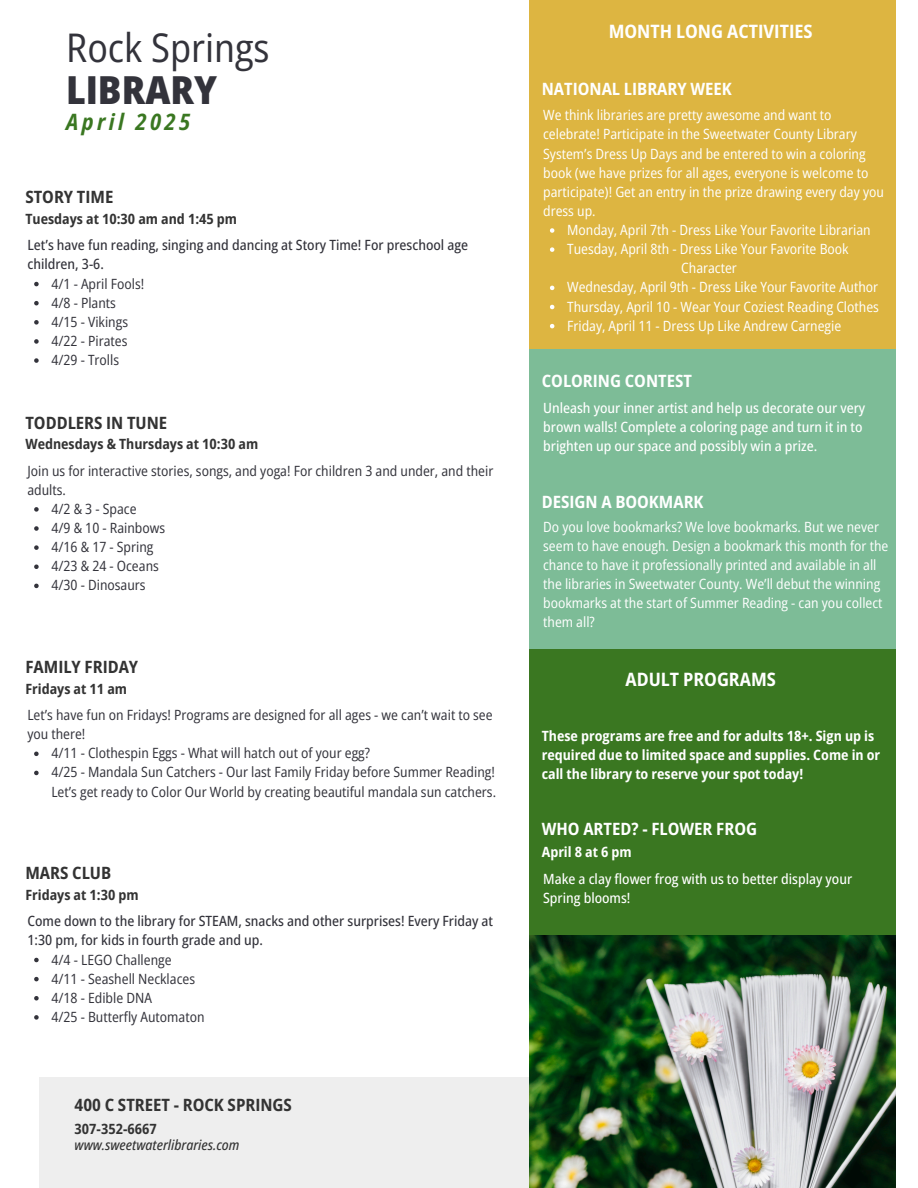
<style>
.page{position:relative;width:918px;height:1188px;background:#fff}
.page>*{position:absolute;margin:0;border:0;box-sizing:border-box;transform-origin:0 0}
.t1{font:semi-condensed 39.45px "Open Sans";color:#33333b}
.t2{font:800 semi-condensed 38.55px "Open Sans";color:#33333b}
.t3{font:italic 700 semi-condensed 22.5px "Open Sans";letter-spacing:.15em;color:#3a7721}
.t4{font:700 semi-condensed 18.45px "Open Sans";color:#fff}
.t5{font:700 semi-condensed 16.95px "Open Sans";color:#fff}
.t6{font:700 semi-condensed 16.95px "Open Sans";color:#333}
.t7{font:semi-condensed 14.1px/19.2px "Open Sans";color:#fff}
.t8{font:semi-condensed 14.1px/19.2px "Open Sans";color:#33333b}
.t9{font:500 semi-condensed 14.1px/19.2px "Open Sans";color:#fff}
.t10{font:500 semi-condensed 14.1px/19.2px "Open Sans";color:#33333b}
.t11{font:700 semi-condensed 14.1px/19px "Open Sans";color:#fff}
.t12{font:700 semi-condensed 14.1px "Open Sans";color:#333}
.t13{font:italic 500 semi-condensed 14.1px "Open Sans";color:#333}
</style>
<div class="page">
<div style="left:529px;top:576px;width:367px;height:359px;background:#3a7721"></div>
<div style="left:529px;top:0;width:367px;height:367px;background:#ddb541"></div>
<div style="left:529px;top:349px;width:367px;height:300px;background:#7dbc97"></div>
<div style="left:39px;top:1078px;width:490px;height:110px;background:#eee"></div>
<img style="left:529px;top:935px;width:367px;height:253px">
<svg style="left:34px;top:958px;width:5px;height:4px"></svg>
<svg style="left:34px;top:977px;width:5px;height:4px"></svg>
<svg style="left:34px;top:996px;width:5px;height:5px"></svg>
<svg style="left:34px;top:1015px;width:5px;height:5px"></svg>
<svg style="left:550px;top:228px;width:4px;height:5px"></svg>
<svg style="left:550px;top:247px;width:4px;height:5px"></svg>
<svg style="left:550px;top:286px;width:4px;height:4px"></svg>
<svg style="left:550px;top:305px;width:4px;height:4px"></svg>
<svg style="left:550px;top:324px;width:4px;height:4px"></svg>
<svg style="left:34px;top:282px;width:5px;height:4px"></svg>
<svg style="left:34px;top:301px;width:5px;height:4px"></svg>
<svg style="left:34px;top:320px;width:5px;height:5px"></svg>
<svg style="left:34px;top:339px;width:5px;height:5px"></svg>
<svg style="left:34px;top:358px;width:5px;height:5px"></svg>
<svg style="left:34px;top:507px;width:5px;height:5px"></svg>
<svg style="left:34px;top:526px;width:5px;height:5px"></svg>
<svg style="left:34px;top:545px;width:5px;height:5px"></svg>
<svg style="left:34px;top:565px;width:5px;height:4px"></svg>
<svg style="left:34px;top:584px;width:5px;height:4px"></svg>
<svg style="left:34px;top:752px;width:5px;height:4px"></svg>
<svg style="left:34px;top:771px;width:5px;height:4px"></svg>
<p class="t1" style="left:66px;top:20px;width:205px">Rock Springs</p>
<p class="t2" style="left:66px;top:63px;width:152px">LIBRARY</p>
<h4 class="t3" style="left:66px;top:106px;width:126px">April 2025</h4>
<h4 class="t6" style="left:25px;top:185px;width:90px">STORY TIME</h4>
<h5 class="t12" style="left:25px;top:209px;width:213px">Tuesdays at 10:30 am and 1:45 pm</h5>
<h5 class="t10" style="left:27px;top:235px;width:442px">Let’s have fun reading, singing and dancing at Story Time! For preschool age children, 3-6.</h5>
<p class="t8" style="left:51px;top:273px;width:94px">4/1 - April Fools!</p>
<p class="t8" style="left:51px;top:293px;width:66px">4/8 - Plants</p>
<p class="t8" style="left:51px;top:312px;width:78px">4/15 - Vikings</p>
<p class="t8" style="left:51px;top:331px;width:78px">4/22 - Pirates</p>
<p class="t8" style="left:51px;top:350px;width:69px">4/29 - Trolls</p>
<p class="t6" style="left:25px;top:410px;width:143px">TODDLERS IN TUNE</p>
<p class="t12" style="left:25px;top:434px;width:234px">Wednesdays &amp; Thursdays at 10:30 am</p>
<h5 class="t8" style="left:27px;top:461px;width:467px">Join us for interactive stories, songs, and yoga! For children 3 and under, and their adults.</h5>
<h4 class="t8" style="left:51px;top:499px;width:87px">4/2 &amp; 3 - Space</h4>
<h4 class="t8" style="left:51px;top:518px;width:115px">4/9 &amp; 10 - Rainbows</h4>
<p class="t8" style="left:51px;top:537px;width:104px">4/16 &amp; 17 - Spring</p>
<p class="t8" style="left:51px;top:556px;width:109px">4/23 &amp; 24 - Oceans</p>
<p class="t8" style="left:51px;top:575px;width:96px">4/30 - Dinosaurs</p>
<h5 class="t6" style="left:25px;top:655px;width:114px">FAMILY FRIDAY</h5>
<h4 class="t12" style="left:25px;top:679px;width:103px">Fridays at 11 am</h4>
<p class="t8" style="left:27px;top:705px;width:467px">Let’s have fun on Fridays! Programs are designed for all ages - we can’t wait to see you there!</p>
<p class="t8" style="left:51px;top:743px;width:320px">4/11 - Clothespin Eggs - What will hatch out of your egg?</p>
<h4 class="t8" style="left:51px;top:762px;width:446px">4/25 - Mandala Sun Catchers - Our last Family Friday before Summer Reading!<br>Let’s get ready to Color Our World by creating beautiful mandala sun catchers.</h4>
<p class="t6" style="left:25px;top:861px;width:87px">MARS CLUB</p>
<p class="t12" style="left:25px;top:885px;width:115px">Fridays at 1:30 pm</p>
<h4 class="t10" style="left:27px;top:911px;width:467px">Come down to the library for STEAM, snacks and other surprises! Every Friday at<br>1:30 pm, for kids in fourth grade and up.</h4>
<h5 class="t8" style="left:51px;top:949px;width:122px">4/4 - LEGO Challenge</h5>
<h5 class="t8" style="left:51px;top:969px;width:145px">4/11 - Seashell Necklaces</h5>
<p class="t8" style="left:51px;top:988px;width:102px">4/18 - Edible DNA</p>
<p class="t8" style="left:51px;top:1007px;width:155px">4/25 - Butterfly Automaton</p>
<h2 class="t6" style="left:75px;top:1093px;width:219px">400 C STREET - ROCK SPRINGS</h2>
<h1 class="t12" style="left:75px;top:1118px;width:84px">307-352-6667</h1>
<h3 class="t13" style="left:75px;top:1135px;width:166px">www.sweetwaterlibraries.com</h3>
<p class="t4" style="left:609px;top:18px;width:205px">MONTH LONG ACTIVITIES</p>
<p class="t5" style="left:542px;top:77px;width:192px">NATIONAL LIBRARY WEEK</p>
<p class="t7" style="left:543px;top:105px;width:342px">We think libraries are pretty awesome and want to celebrate! Participate in the Sweetwater County Library System’s Dress Up Days and be entered to win a coloring book (we have prizes for all ages, everyone is welcome to participate)! Get an entry in the prize drawing every day you dress up.</p>
<p class="t7" style="left:567px;top:220px;width:305px">Monday, April 7th - Dress Like Your Favorite Librarian</p>
<p class="t7" style="left:567px;top:239px;width:283px">Tuesday, April 8th - Dress Like Your Favorite Book</p>
<p class="t7" style="left:681px;top:258px;width:57px">Character</p>
<p class="t7" style="left:567px;top:277px;width:313px">Wednesday, April 9th - Dress Like Your Favorite Author</p>
<h4 class="t7" style="left:567px;top:296px;width:313px">Thursday, April 10 - Wear Your Coziest Reading Clothes</h4>
<h5 class="t7" style="left:567px;top:316px;width:276px">Friday, April 11 - Dress Up Like Andrew Carnegie</h5>
<h5 class="t5" style="left:542px;top:369px;width:152px">COLORING CONTEST</h5>
<h4 class="t9" style="left:543px;top:397px;width:324px">Unleash your inner artist and help us decorate our very brown walls! Complete a coloring page and turn it in to brighten up our space and possibly win a prize.</h4>
<h5 class="t5" style="left:542px;top:490px;width:163px">DESIGN A BOOKMARK</h5>
<h5 class="t7" style="left:543px;top:517px;width:347px">Do you love bookmarks? We love bookmarks. But we never seem to have enough. Design a bookmark this month for the chance to have it professionally printed and available in all the libraries in Sweetwater County. We’ll debut the winning bookmarks at the start of Summer Reading - can you collect them all?</h5>
<h4 class="t4" style="left:626px;top:666px;width:152px">ADULT PROGRAMS</h4>
<p class="t11" style="left:542px;top:726px;width:340px">These programs are free and for adults 18+. Sign up is required due to limited space and supplies. Come in or call the library to reserve your spot today!</p>
<h4 class="t5" style="left:542px;top:817px;width:217px">WHO ARTED? - FLOWER FROG</h4>
<h5 class="t11" style="left:542px;top:842px;width:92px">April 8 at 6 pm</h5>
<p class="t9" style="left:543px;top:869px;width:311px">Make a clay flower frog with us to better display your<br>Spring blooms!</p>
</div>
